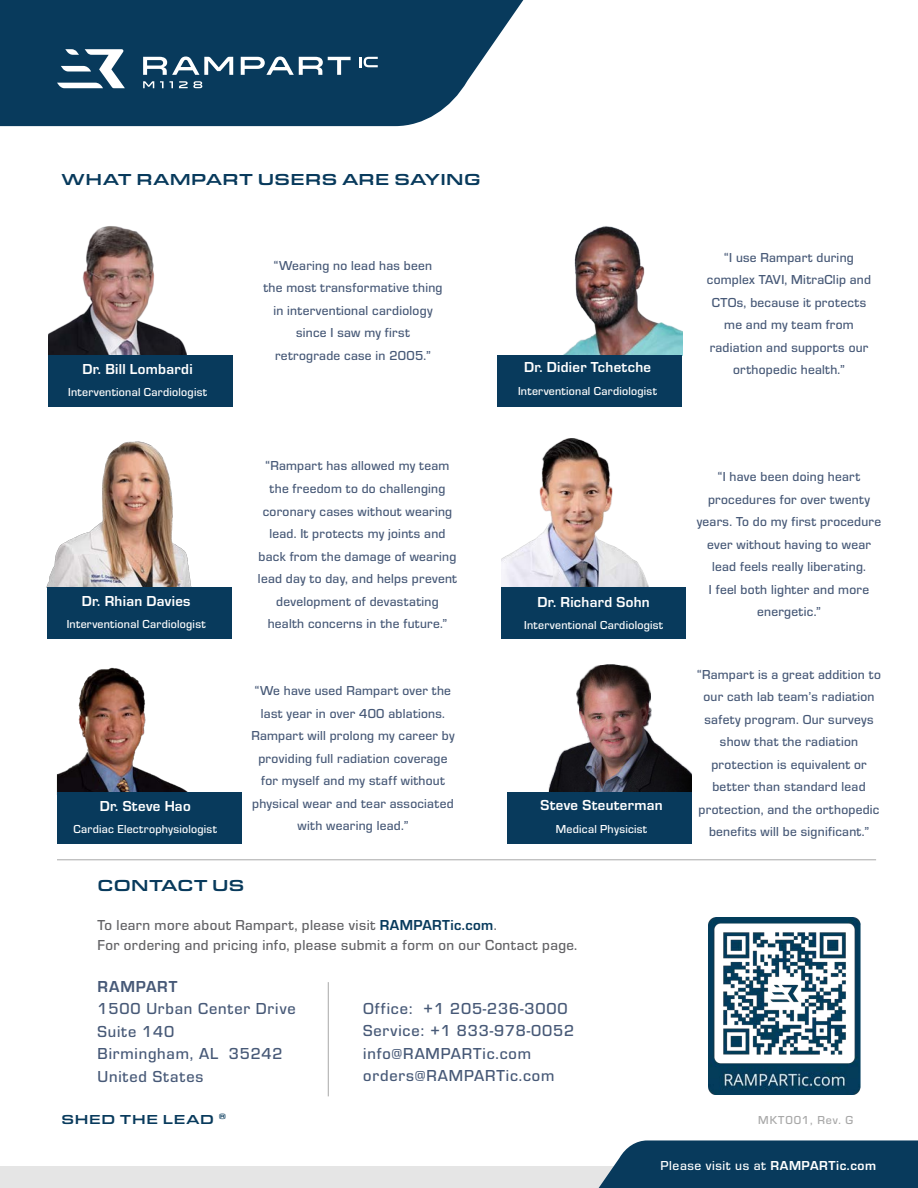
<style>
.page{position:relative;width:918px;height:1188px;background:#fff}
.page>*{position:absolute;margin:0;border:0;box-sizing:border-box;transform-origin:0 0}
.t1{font:500 16.5px "Eurostile";letter-spacing:.05em;color:#475977}
.t2{font:500 16.5px "Eurostile Ext";letter-spacing:.025em;color:#083a5c}
.t3{font:700 16.5px "Eurostile";letter-spacing:.05em;color:#475977}
.t4{font:500 15px "Eurostile";letter-spacing:.025em;color:#636366}
.t5{font:700 15px "Eurostile";letter-spacing:.02em;color:#fff}
.t6{font:500 13.5px/22.5px "Eurostile";letter-spacing:.02em;color:#475977;text-align:center}
.t7{font:500 13.5px "Eurostile";letter-spacing:.04em;color:#fff}
.Bullet_Styles{font:500 13.5px "Eurostile Ext";letter-spacing:.05em;color:#083a5c}
.t8{font:500 12px "Eurostile";letter-spacing:.02em;color:#fff}
.Bullet_Styles-2{font:500 12px "Eurostile";letter-spacing:.07em;color:#a8a8a8}
.s1{font-weight:700;color:#083a5c}
.s2{font-weight:700}
</style>
<div class="page">
<img style="left:46px;top:441px;width:146px;height:146px">
<img style="left:563px;top:226px;width:119px;height:129px">
<img style="left:48px;top:226px;width:138px;height:129px">
<img style="left:56px;top:667px;width:132px;height:127px">
<img style="left:501px;top:438px;width:148px;height:149px">
<svg style="left:0;top:0;width:524px;height:126px;background:#204d6c"></svg>
<svg style="left:143px;top:57px;width:90px;height:18px"></svg>
<svg style="left:241px;top:57px;width:110px;height:18px"></svg>
<svg style="left:359px;top:57px;width:19px;height:10px"></svg>
<svg style="left:143px;top:81px;width:11px;height:7px"></svg>
<svg style="left:160px;top:81px;width:13px;height:7px"></svg>
<svg style="left:179px;top:81px;width:23px;height:7px"></svg>
<svg style="left:57px;top:49px;width:68px;height:39px"></svg>
<div style="left:0;top:1166px;width:918px;height:22px;background:#e5e5e5"></div>
<svg style="left:598px;top:1140px;width:320px;height:48px;background:#174666"></svg>
<hr style="left:57px;top:859px;width:819px;height:1px;background:#a8a8a8">
<div style="left:57px;top:792px;width:185px;height:52px;background:#083a5c"></div>
<div style="left:501px;top:587px;width:185px;height:52px;background:#083a5c"></div>
<div style="left:48px;top:355px;width:185px;height:51px;background:#083a5c"></div>
<div style="left:497px;top:355px;width:185px;height:51px;background:#083a5c"></div>
<div style="left:47px;top:587px;width:185px;height:52px;background:#083a5c"></div>
<div style="left:507px;top:792px;width:184px;height:52px;background:#083a5c"></div>
<img style="left:708px;top:917px;width:153px;height:178px">
<hr style="left:328px;top:982px;width:1px;height:114px;background:#a8a8a8">
<img style="left:548px;top:664px;width:143px;height:128px">
<p class="t2" style="left:62px;top:168px;width:421px">WHAT RAMPART USERS ARE SAYING</p>
<p class="t5" style="left:83px;top:358px;width:112px">Dr. Bill Lombardi</p>
<p class="t8" style="left:68px;top:384px;width:140px">Interventional Cardiologist</p>
<p class="t5" style="left:82px;top:590px;width:110px">Dr. Rhian Davies</p>
<p class="t8" style="left:67px;top:616px;width:140px">Interventional Cardiologist</p>
<p class="t5" style="left:100px;top:795px;width:92px">Dr. Steve Hao</p>
<p class="t8" style="left:74px;top:821px;width:145px">Cardiac Electrophysiologist</p>
<p class="t6" style="left:274px;top:253px;width:160px">“Wearing no lead has been</p>
<p class="t6" style="left:263px;top:276px;width:181px">the most transformative thing</p>
<p class="t6" style="left:273px;top:298px;width:161px">in interventional cardiology</p>
<p class="t6" style="left:296px;top:321px;width:115px">since I saw my first</p>
<p class="t6" style="left:275px;top:343px;width:157px">retrograde case in 2005.”</p>
<p class="t6" style="left:258px;top:454px;width:201px">“Rampart has allowed my team the freedom to do challenging coronary cases without wearing lead. It protects my joints and back from the damage of wearing lead day to day, and helps prevent development of devastating health concerns in the future.”</p>
<p class="t6" style="left:251px;top:679px;width:205px">“We have used Rampart over the last year in over 400 ablations.<br>Rampart will prolong my career by providing full radiation coverage for myself and my staff without physical wear and tear associated with wearing lead.”</p>
<p class="t5" style="left:524px;top:357px;width:129px">Dr. Didier Tchetche</p>
<p class="t8" style="left:518px;top:383px;width:140px">Interventional Cardiologist</p>
<p class="t5" style="left:538px;top:591px;width:114px">Dr. Richard Sohn</p>
<p class="t8" style="left:524px;top:617px;width:140px">Interventional Cardiologist</p>
<p class="t5" style="left:540px;top:795px;width:124px">Steve Steuterman</p>
<p class="t8" style="left:556px;top:821px;width:93px">Medical Physicist</p>
<p class="t2" style="left:98px;top:874px;width:148px">CONTACT US</p>
<p class="t4" style="left:98px;top:915px;width:401px">To learn more about Rampart, please visit <span class="s1">RAMPARTic.com</span>.</p>
<p class="t4" style="left:98px;top:935px;width:481px">For ordering and pricing info, please submit a form on our Contact page.</p>
<p class="t3" style="left:98px;top:975px;width:81px">RAMPART</p>
<p class="t1" style="left:98px;top:998px;width:200px">1500 Urban Center Drive</p>
<p class="t1" style="left:98px;top:1020px;width:78px">Suite 140</p>
<p class="t1" style="left:98px;top:1043px;width:187px">Birmingham, AL 35242</p>
<p class="t1" style="left:98px;top:1065px;width:107px">United States</p>
<p class="t1" style="left:363px;top:997px;width:206px">Office: +1 205-236-3000</p>
<p class="t1" style="left:363px;top:1019px;width:213px">Service: +1 833-978-0052</p>
<p class="t1" style="left:363px;top:1042px;width:169px">info@RAMPARTic.com</p>
<p class="t1" style="left:363px;top:1064px;width:193px">orders@RAMPARTic.com</p>
<p class="t6" style="left:707px;top:245px;width:166px">“I use Rampart during complex TAVI, MitraClip and<br>CTOs, because it protects me and my team from radiation and supports our orthopedic health.”</p>
<p class="t6" style="left:697px;top:465px;width:186px">“I have been doing heart procedures for over twenty years. To do my first procedure ever without having to wear lead feels really liberating.<br>I feel both lighter and more energetic.”</p>
<p class="t6" style="left:697px;top:662px;width:185px">“Rampart is a great addition to our cath lab team’s radiation safety program. Our surveys show that the radiation protection is equivalent or better than standard lead protection, and the orthopedic benefits will be significant.”</p>
<p class="Bullet_Styles" style="left:62px;top:1109px;width:166px">SHED THE LEAD <sup>®</sup></p>
<p class="Bullet_Styles-2" style="left:758px;top:1111px;width:96px">MKT001, Rev. G</p>
<p class="t7" style="left:661px;top:1156px;width:217px">Please visit us at <span class="s2">RAMPARTic.com</span></p>
</div>
